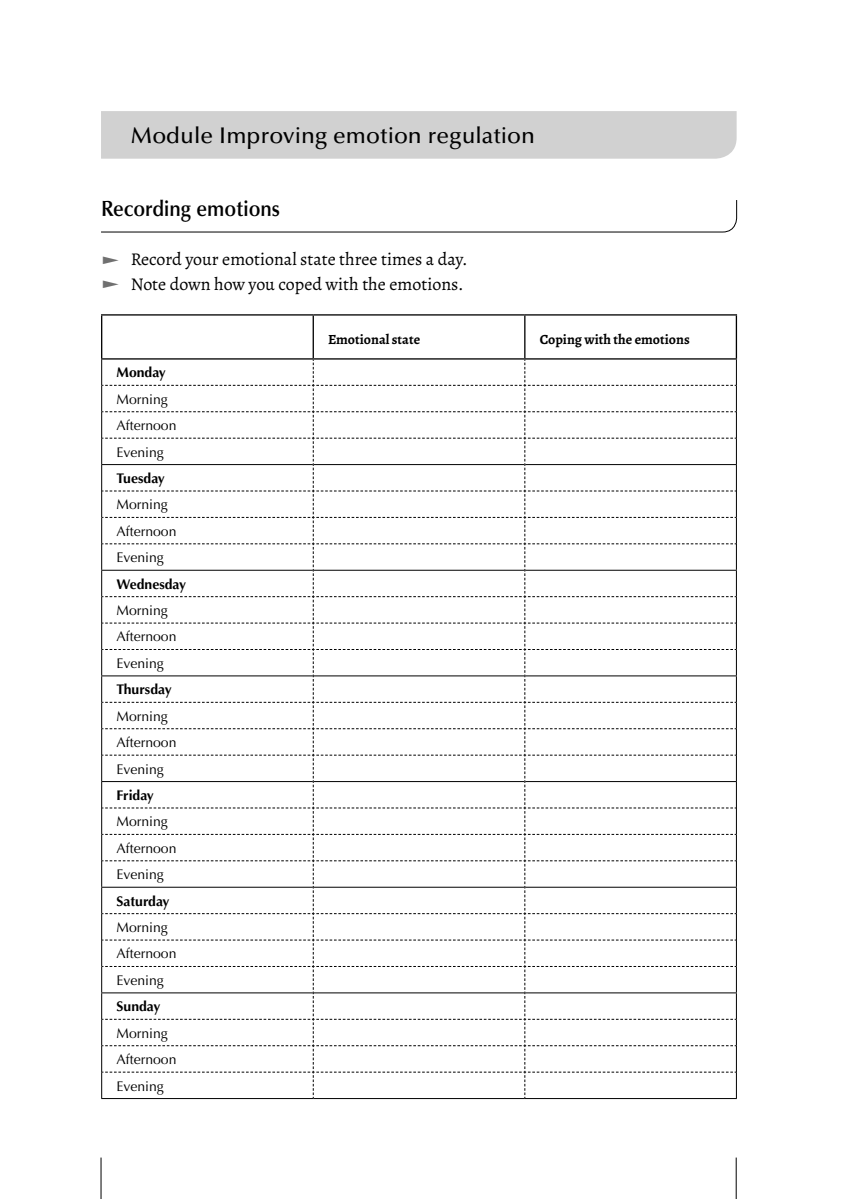
<style>
.page{position:relative;width:846px;height:1199px;background:#fff}
.page>*{position:absolute;margin:0;border:0;box-sizing:border-box;transform-origin:0 0}
.t1{font:500 22.75px "Optima LT Std";color:#000}
.t2{font:600 22.05px "Optima LT Std";color:#000;scale:.9 1}
.t3{font:17.85px "Alegreya";color:#000}
.t4{font:14px/26.4px "Optima LT Std";color:#000}
.t5{font:700 14px "Optima LT Std";color:#000}
.t6{font:700 14px "Alegreya";color:#000}
.s1{color:#707070}
</style>
<div class="page">
<hr style="left:100px;top:1157px;width:1px;height:41px;background:#000">
<hr style="left:735px;top:1157px;width:1px;height:41px;background:#000">
<div style="left:101px;top:111px;width:635px;height:48px;background:#d1d1d1"></div>
<svg style="left:101px;top:200px;width:636px;height:33px"></svg>
<hr style="left:312px;top:315px;width:2px;height:43px;background:#000">
<hr style="left:524px;top:315px;width:1px;height:43px;background:#000">
<hr style="left:101px;top:314px;width:212px;height:1px;background:#000">
<hr style="left:101px;top:315px;width:1px;height:43px;background:#000">
<hr style="left:313px;top:314px;width:211px;height:1px;background:#000">
<hr style="left:524px;top:314px;width:212px;height:1px;background:#000">
<hr style="left:735px;top:315px;width:1px;height:43px;background:#000">
<hr style="left:101px;top:358px;width:212px;height:1px;background:#000">
<hr style="left:313px;top:358px;width:211px;height:1px;background:#000">
<hr style="left:524px;top:358px;width:212px;height:1px;background:#000">
<hr style="left:101px;top:1098px;width:212px;height:1px;background:#000">
<hr style="left:313px;top:1098px;width:211px;height:1px;background:#000">
<hr style="left:524px;top:1098px;width:212px;height:1px;background:#000">
<svg style="left:101px;top:359px;width:635px;height:739px"></svg>
<h1 class="t1" style="left:131px;top:122px;width:405px">Module Improving emotion regulation</h1>
<h2 class="t2" style="left:101px;top:196px;width:200px">Recording emotions</h2>
<p class="t3" style="left:101px;top:248px;width:368px"><span class="s1">❑</span> Record your emotional state three times a day.</p>
<p class="t3" style="left:101px;top:272px;width:364px"><span class="s1">❑</span> Note down how you coped with the emotions.</p>
<p class="t6" style="left:328px;top:330px;width:93px">Emotional state</p>
<p class="t6" style="left:539px;top:330px;width:151px">Coping with the emotions</p>
<p class="t5" style="left:116px;top:364px;width:51px">Monday</p>
<p class="t4" style="left:116px;top:386px;width:61px">Morning<br>Afternoon<br>Evening</p>
<p class="t5" style="left:116px;top:470px;width:50px">Tuesday</p>
<p class="t4" style="left:116px;top:491px;width:61px">Morning<br>Afternoon<br>Evening</p>
<p class="t5" style="left:116px;top:575px;width:71px">Wednesday</p>
<p class="t4" style="left:116px;top:597px;width:61px">Morning<br>Afternoon<br>Evening</p>
<p class="t5" style="left:116px;top:681px;width:57px">Thursday</p>
<p class="t4" style="left:116px;top:703px;width:61px">Morning<br>Afternoon<br>Evening</p>
<p class="t5" style="left:116px;top:787px;width:39px">Friday</p>
<p class="t4" style="left:116px;top:808px;width:61px">Morning<br>Afternoon<br>Evening</p>
<p class="t5" style="left:116px;top:892px;width:55px">Saturday</p>
<p class="t4" style="left:116px;top:914px;width:61px">Morning<br>Afternoon<br>Evening</p>
<p class="t5" style="left:116px;top:998px;width:45px">Sunday</p>
<p class="t4" style="left:116px;top:1019px;width:61px">Morning<br>Afternoon<br>Evening</p>
</div>
